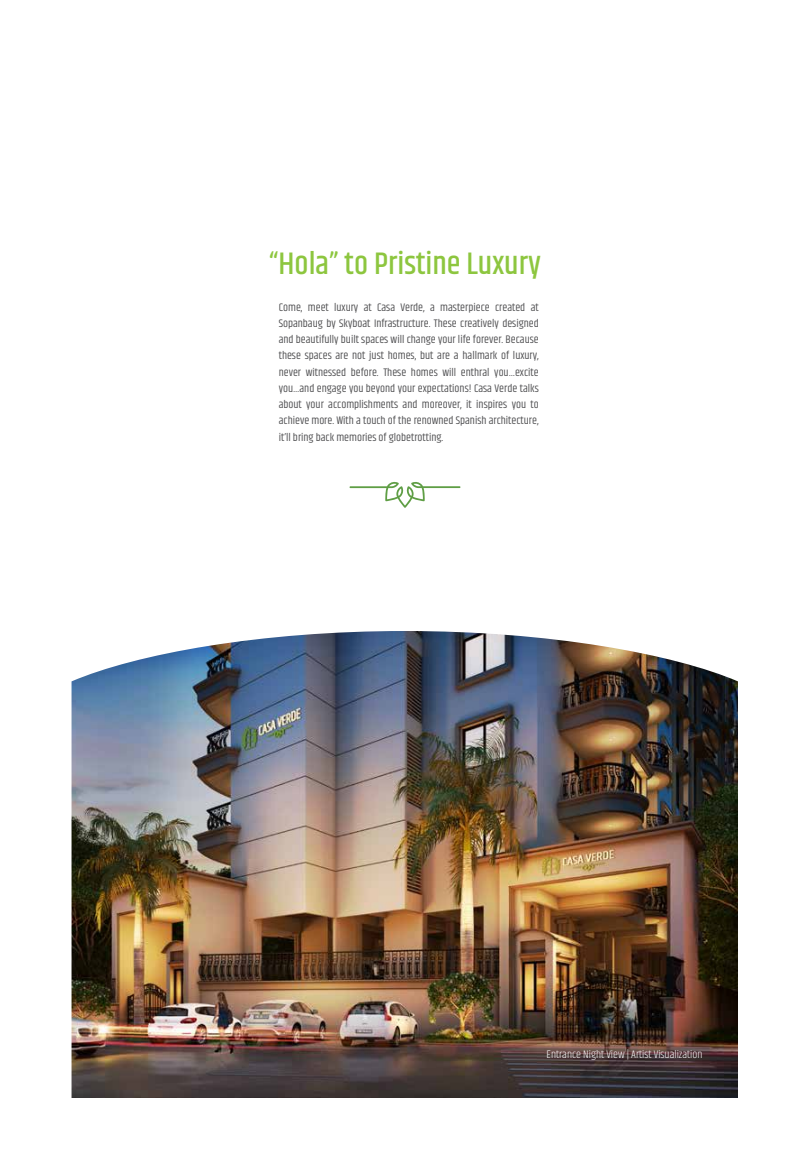
<style>
.page{position:relative;width:810px;height:1170px;background:#fff}
.page>*{position:absolute;margin:0;border:0;box-sizing:border-box;transform-origin:0 0}
.t1{font:500 31.62px "Khand";color:#8dc63f}
.t2{font:11.25px/16.2px "Khand";color:#4d4d4f;text-align:justify}
.t3{font:300 11.25px "Khand";color:#fff}
</style>
<div class="page">
<img style="left:72px;top:631px;width:666px;height:467px">
<svg style="left:350px;top:481px;width:110px;height:27px"></svg>
<h1 class="t1" style="left:269px;top:244px;width:273px">“Hola” to Pristine Luxury</h1>
<p class="t2" style="left:279px;top:299px;width:262px">Come, meet luxury at Casa Verde, a masterpiece created at Sopanbaug by Skyboat Infrastructure. These creatively designed and beautifully built spaces will change your life forever. Because these spaces are not just homes, but are a hallmark of luxury, never witnessed before. These homes will enthral you…excite you…and engage you beyond your expectations! Casa Verde talks about your accomplishments and moreover, it inspires you to achieve more. With a touch of the renowned Spanish architecture, it’ll bring back memories of globetrotting.</p>
<p class="t3" style="left:547px;top:1048px;width:157px">Entrance Night View | Artist Visualization</p>
</div>
